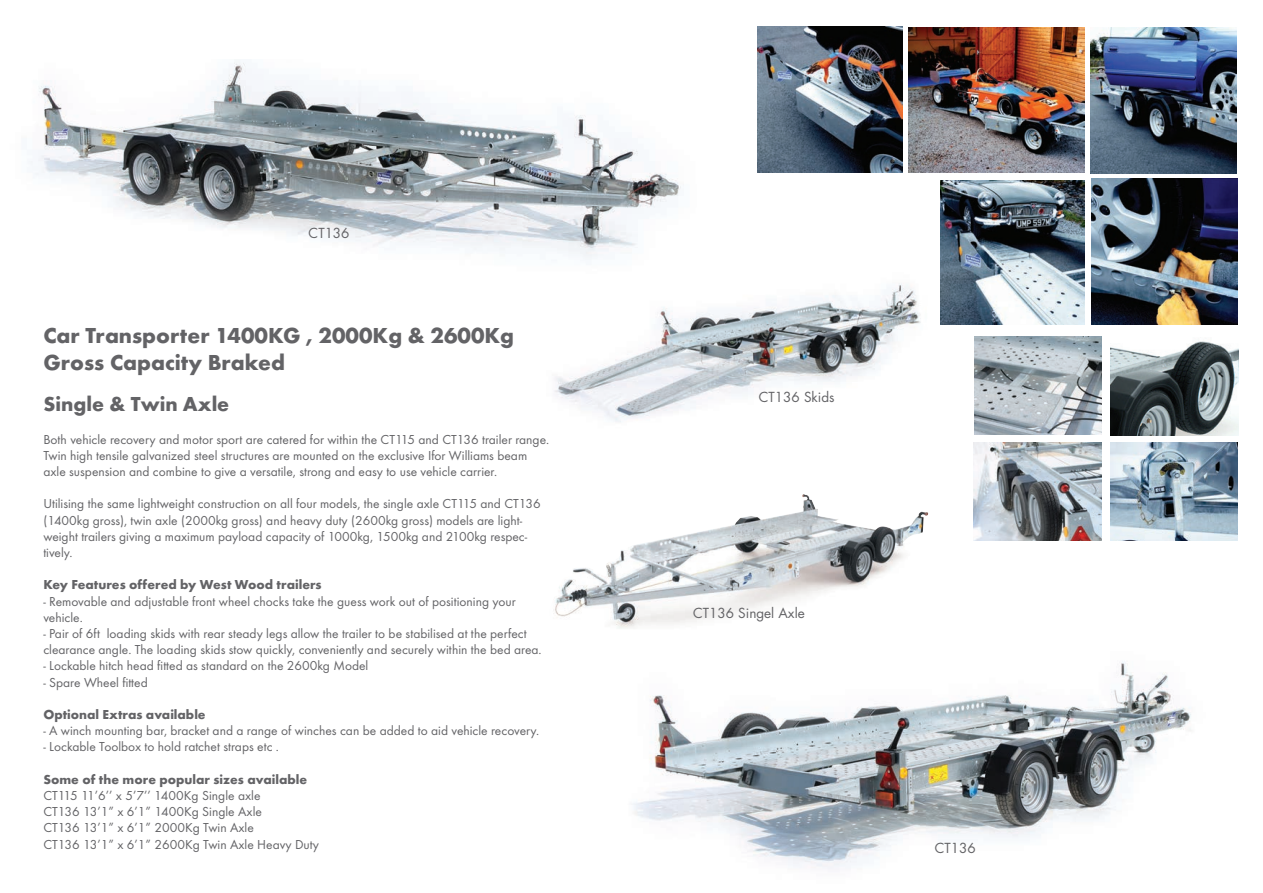
<style>
.page{position:relative;width:1263px;height:893px;background:#fff}
.page>*{position:absolute;margin:0;border:0;box-sizing:border-box;transform-origin:0 0}
.t1{font:700 22.5px/27px "Futura T";color:#636366}
.t2{font:700 21px "Futura T";color:#636366}
.t3{font:13.5px/16.2px "Futura T";color:#636366}
.t4{font:700 13.5px "Futura T";color:#636366}
.t5{font:13.5px "Futura";color:#636366}
</style>
<div class="page">
<img style="left:554px;top:283px;width:367px;height:139px">
<img style="left:29px;top:62px;width:652px;height:198px">
<img style="left:940px;top:180px;width:144px;height:145px">
<img style="left:757px;top:27px;width:146px;height:145px">
<img style="left:1092px;top:179px;width:145px;height:145px">
<img style="left:1091px;top:27px;width:146px;height:147px">
<img style="left:974px;top:337px;width:128px;height:97px">
<img style="left:632px;top:661px;width:559px;height:208px">
<img style="left:555px;top:494px;width:374px;height:134px">
<img style="left:1111px;top:341px;width:127px;height:95px">
<img style="left:908px;top:27px;width:177px;height:146px">
<img style="left:974px;top:443px;width:127px;height:98px">
<img style="left:1110px;top:443px;width:128px;height:98px">
<p class="t5" style="left:309px;top:223px;width:42px">CT136</p>
<h1 class="t1" style="left:43px;top:322px;width:472px">Car Transporter 1400KG , 2000Kg &amp; 2600Kg<br>Gross Capacity Braked</h1>
<h2 class="t2" style="left:43px;top:392px;width:187px">Single &amp; Twin Axle</h2>
<p class="t3" style="left:43px;top:431px;width:507px">Both vehicle recovery and motor sport are catered for within the CT115 and CT136 trailer range.<br>Twin high tensile galvanized steel structures are mounted on the exclusive Ifor Williams beam axle suspension and combine to give a versatile, strong and easy to use vehicle carrier.</p>
<p class="t3" style="left:43px;top:496px;width:499px">Utilising the same lightweight construction on all four models, the single axle CT115 and CT136 (1400kg gross), twin axle (2000kg gross) and heavy duty (2600kg gross) models are light&shy;weight trailers giving a maximum payload capacity of 1000kg, 1500kg and 2100kg respec&shy;tively.</p>
<p class="t4" style="left:43px;top:577px;width:280px">Key Features offered by West Wood trailers</p>
<p class="t3" style="left:43px;top:593px;width:474px">- Removable and adjustable front wheel chocks take the guess work out of positioning your vehicle.</p>
<p class="t3" style="left:43px;top:625px;width:500px">- Pair of 6ft loading skids with rear steady legs allow the trailer to be stabilised at the perfect clearance angle. The loading skids stow quickly, conveniently and securely within the bed area.</p>
<p class="t3" style="left:43px;top:658px;width:327px">- Lockable hitch head fitted as standard on the 2600kg Model</p>
<p class="t3" style="left:43px;top:674px;width:106px">- Spare Wheel fitted</p>
<p class="t4" style="left:43px;top:706px;width:164px">Optional Extras available</p>
<p class="t3" style="left:43px;top:722px;width:497px">- A winch mounting bar, bracket and a range of winches can be added to aid vehicle recovery.</p>
<p class="t3" style="left:43px;top:739px;width:237px">- Lockable Toolbox to hold ratchet straps etc .</p>
<p class="t4" style="left:43px;top:771px;width:265px">Some of the more popular sizes available</p>
<p class="t3" style="left:43px;top:787px;width:277px">CT115 11’6’’ x 5’7’’ 1400Kg Single axle<br>CT136 13’1” x 6’1” 1400Kg Single Axle<br>CT136 13’1” x 6’1” 2000Kg Twin Axle<br>CT136 13’1” x 6’1” 2600Kg Twin Axle Heavy Duty</p>
<p class="t5" style="left:759px;top:387px;width:77px">CT136 Skids</p>
<p class="t5" style="left:693px;top:603px;width:113px">CT136 Singel Axle</p>
<p class="t5" style="left:935px;top:838px;width:42px">CT136</p>
</div>
